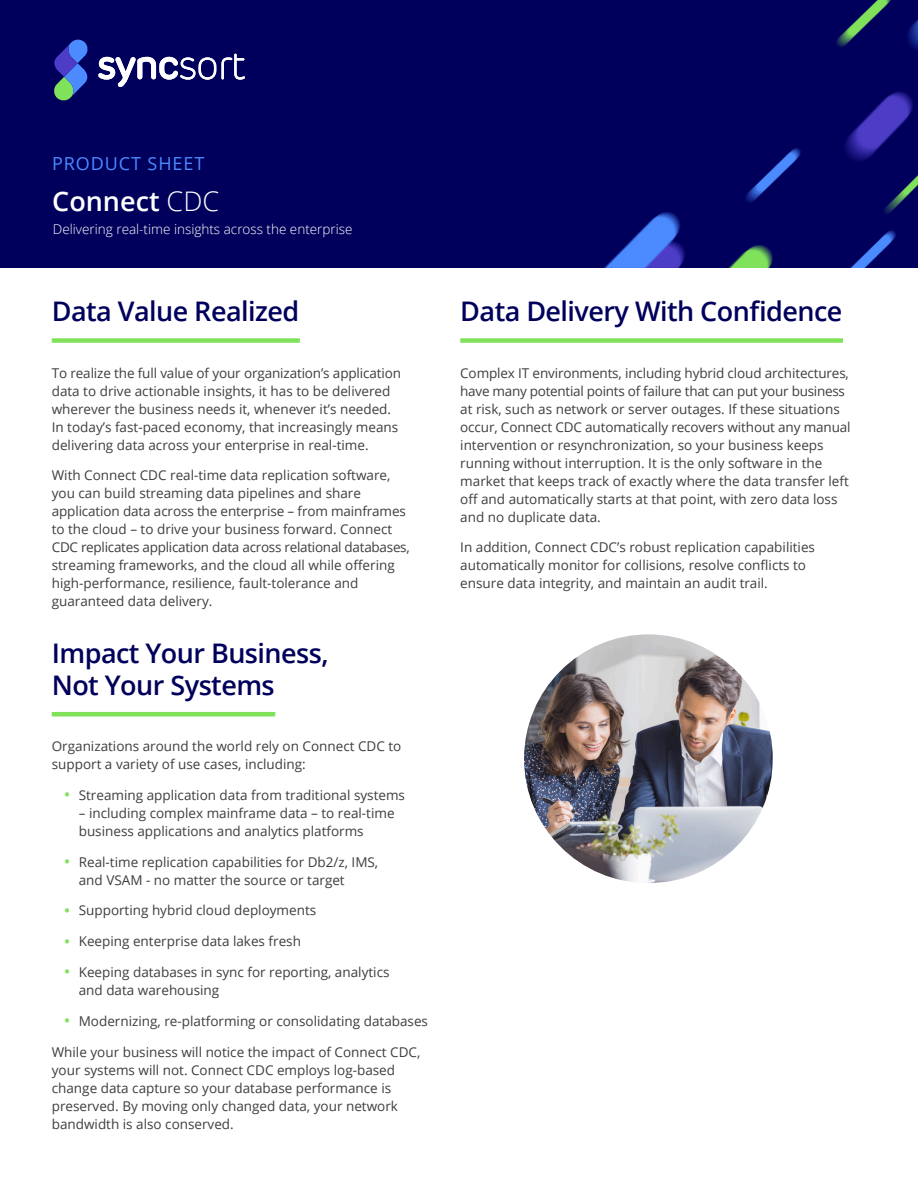
<style>
.page{position:relative;width:918px;height:1188px;background:#fff}
.page>*{position:absolute;margin:0;border:0;box-sizing:border-box;transform-origin:0 0}
.Heading_1{font:600 27px/32.4px "Open Sans";letter-spacing:-.02em;color:#00005c}
.Heading_2{font:600 27px "Open Sans";color:#fff}
.Label_Heading_1{font:18px "Open Sans";letter-spacing:.05em;color:#4b8bff}
.Body{font:13.5px/18px "Open Sans";color:#3e3e3f}
.Body-2{font:300 13.5px "Open Sans";color:#fff}
.s1{font-weight:300}
.s2{font-size:18px;color:#7fe25a}
</style>
<div class="page">
<div style="left:0;top:0;width:918px;height:268px;background:#00005c"></div>
<img style="left:746px;top:178px;width:32px;height:24px">
<img style="left:836px;top:0;width:41px;height:47px">
<img style="left:850px;top:265px;width:8px;height:3px">
<img style="left:858px;top:194px;width:51px;height:74px">
<img style="left:763px;top:148px;width:38px;height:30px">
<img style="left:877px;top:0;width:41px;height:50px">
<img style="left:604px;top:212px;width:66px;height:56px">
<img style="left:670px;top:212px;width:103px;height:56px">
<img style="left:845px;top:91px;width:73px;height:103px">
<div style="left:52px;top:338px;width:248px;height:5px;background:#7fe25a"></div>
<hr style="left:52px;top:712px;width:223px;height:4px;background:#7fe25a">
<div style="left:460px;top:338px;width:383px;height:5px;background:#7fe25a"></div>
<svg style="left:98px;top:54px;width:147px;height:33px"></svg>
<svg style="left:54px;top:40px;width:34px;height:61px"></svg>
<img style="left:524px;top:634px;width:249px;height:249px;border-radius:124px">
<p class="Label_Heading_1" style="left:52px;top:151px;width:154px">PRODUCT SHEET</p>
<p class="Heading_2" style="left:52px;top:183px;width:169px">Connect <span class="s1">CDC</span></p>
<p class="Body-2" style="left:53px;top:220px;width:301px">Delivering real-time insights across the enterprise</p>
<p class="Heading_1" style="left:52px;top:295px;width:249px">Data Value Realized</p>
<p class="Body" style="left:52px;top:363px;width:351px">To realize the full value of your organization’s application data to drive actionable insights, it has to be delivered wherever the business needs it, whenever it’s needed.<br>In today’s fast-paced economy, that increasingly means delivering data across your enterprise in real-time.</p>
<p class="Body" style="left:52px;top:466px;width:360px">With Connect CDC real-time data replication software, you can build streaming data pipelines and share application data across the enterprise – from mainframes to the cloud – to drive your business forward. Connect CDC replicates application data across relational databases, streaming frameworks, and the cloud all while offering high-performance, resilience, fault-tolerance and guaranteed data delivery.</p>
<p class="Heading_1" style="left:52px;top:636px;width:278px">Impact Your Business,<br>Not Your Systems</p>
<p class="Body" style="left:52px;top:737px;width:351px">Organizations around the world rely on Connect CDC to support a variety of use cases, including:</p>
<p class="Body" style="left:64px;top:786px;width:343px"><span class="s2">•</span> Streaming application data from traditional systems</p>
<p class="Body" style="left:79px;top:804px;width:317px">– including complex mainframe data – to real-time business applications and analytics platforms</p>
<p class="Body" style="left:79px;top:852px;width:301px;text-indent:-15px"><span class="s2">•</span> Real-time replication capabilities for Db2/z, IMS, and VSAM - no matter the source or target</p>
<p class="Body" style="left:64px;top:901px;width:254px"><span class="s2">•</span> Supporting hybrid cloud deployments</p>
<p class="Body" style="left:64px;top:932px;width:239px"><span class="s2">•</span> Keeping enterprise data lakes fresh</p>
<p class="Body" style="left:79px;top:963px;width:312px;text-indent:-15px"><span class="s2">•</span> Keeping databases in sync for reporting, analytics and data warehousing</p>
<p class="Body" style="left:64px;top:1012px;width:366px"><span class="s2">•</span> Modernizing, re-platforming or consolidating databases</p>
<p class="Body" style="left:52px;top:1042px;width:370px">While your business will notice the impact of Connect CDC, your systems will not. Connect CDC employs log-based change data capture so your database performance is preserved. By moving only changed data, your network bandwidth is also conserved.</p>
<p class="Heading_1" style="left:460px;top:295px;width:384px">Data Delivery With Confidence</p>
<p class="Body" style="left:460px;top:363px;width:392px">Complex IT environments, including hybrid cloud architectures, have many potential points of failure that can put your business at risk, such as network or server outages. If these situations occur, Connect CDC automatically recovers without any manual intervention or resynchronization, so your business keeps running without interruption. It is the only software in the market that keeps track of exactly where the data transfer left off and automatically starts at that point, with zero data loss and no duplicate data.</p>
<p class="Body" style="left:460px;top:538px;width:356px">In addition, Connect CDC’s robust replication capabilities automatically monitor for collisions, resolve conflicts to ensure data integrity, and maintain an audit trail.</p>
</div>
